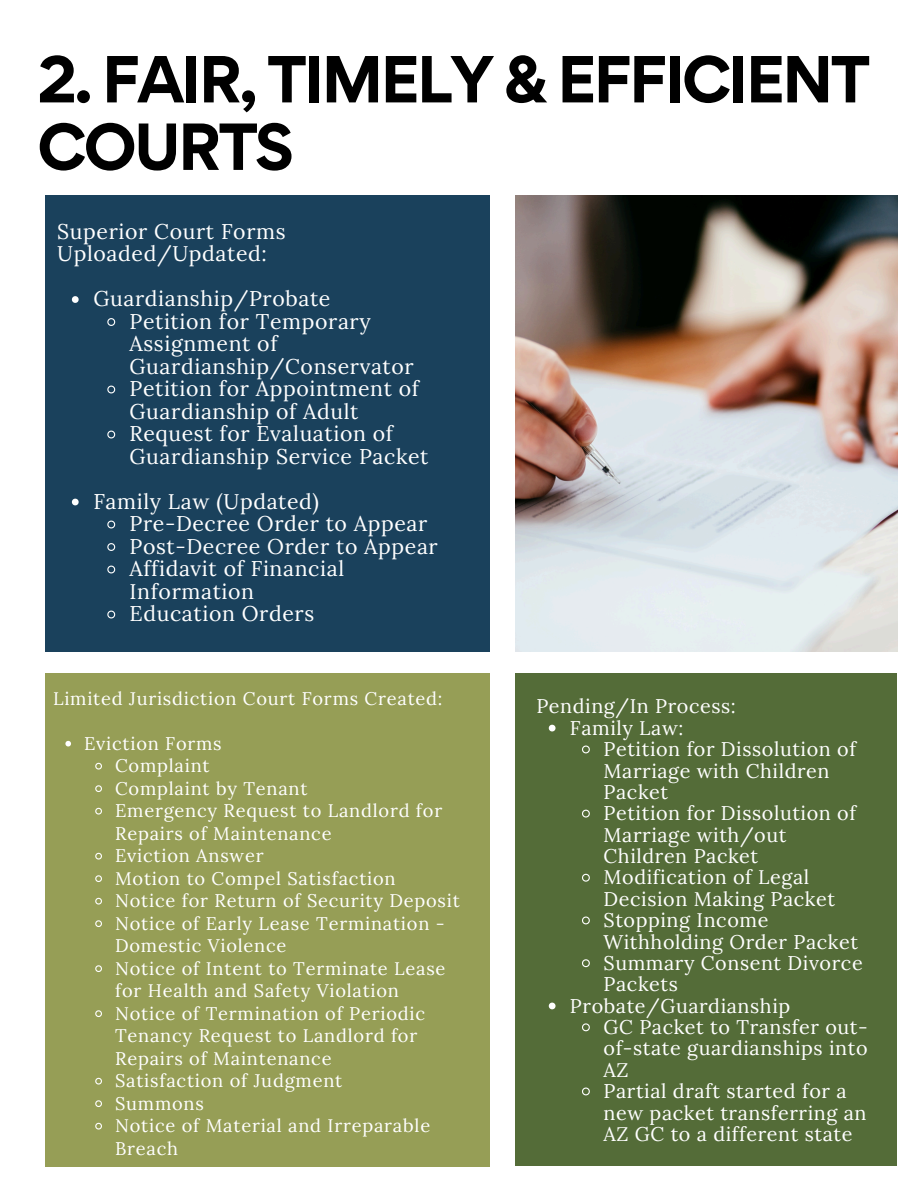
<style>
.page{position:relative;width:918px;height:1188px;background:#fff}
.page>*{position:absolute;margin:0;border:0;box-sizing:border-box;transform-origin:0 0}
.t1{font:700 59.25px/67.5px "Gordita";letter-spacing:-.05em;color:#000}
.t2{font:21.3px/22.5px "Lora";letter-spacing:.03em;color:#fff}
.t3{font:19.8px/21.3px "Lora";letter-spacing:.03em;color:#fff}
.t4{font:18.3px/22.5px "Lora";letter-spacing:.045em;color:#fff}
</style>
<div class="page">
<img style="left:516px;top:195px;width:381px;height:457px">
<div style="left:46px;top:195px;width:444px;height:456px;background:#1a415c"></div>
<div style="left:46px;top:673px;width:444px;height:493px;background:#969e56"></div>
<div style="left:516px;top:673px;width:381px;height:493px;background:#546c38"></div>
<svg style="left:72px;top:296px;width:7px;height:7px"></svg>
<svg style="left:107px;top:318px;width:9px;height:8px"></svg>
<svg style="left:107px;top:385px;width:9px;height:9px"></svg>
<svg style="left:107px;top:430px;width:9px;height:9px"></svg>
<svg style="left:72px;top:499px;width:7px;height:6px"></svg>
<svg style="left:107px;top:520px;width:9px;height:9px"></svg>
<svg style="left:107px;top:543px;width:9px;height:8px"></svg>
<svg style="left:107px;top:565px;width:9px;height:9px"></svg>
<svg style="left:107px;top:610px;width:9px;height:9px"></svg>
<svg style="left:65px;top:741px;width:6px;height:5px"></svg>
<svg style="left:95px;top:762px;width:7px;height:8px"></svg>
<svg style="left:95px;top:785px;width:7px;height:7px"></svg>
<svg style="left:95px;top:807px;width:7px;height:8px"></svg>
<svg style="left:95px;top:852px;width:7px;height:8px"></svg>
<svg style="left:95px;top:875px;width:7px;height:7px"></svg>
<svg style="left:95px;top:897px;width:7px;height:8px"></svg>
<svg style="left:95px;top:920px;width:7px;height:7px"></svg>
<svg style="left:95px;top:965px;width:7px;height:7px"></svg>
<svg style="left:95px;top:1010px;width:7px;height:7px"></svg>
<svg style="left:95px;top:1077px;width:7px;height:8px"></svg>
<svg style="left:95px;top:1100px;width:7px;height:7px"></svg>
<svg style="left:95px;top:1122px;width:7px;height:8px"></svg>
<svg style="left:549px;top:725px;width:7px;height:6px"></svg>
<svg style="left:582px;top:745px;width:8px;height:9px"></svg>
<svg style="left:582px;top:809px;width:8px;height:9px"></svg>
<svg style="left:582px;top:873px;width:8px;height:9px"></svg>
<svg style="left:582px;top:916px;width:8px;height:9px"></svg>
<svg style="left:582px;top:959px;width:8px;height:9px"></svg>
<svg style="left:549px;top:1003px;width:7px;height:6px"></svg>
<svg style="left:582px;top:1023px;width:8px;height:9px"></svg>
<svg style="left:582px;top:1087px;width:8px;height:9px"></svg>
<p class="t1" style="left:37px;top:45px;width:835px">2. FAIR, TIMELY &amp; EFFICIENT<br>COURTS</p>
<h1 class="t2" style="left:57px;top:220px;width:230px">Superior Court Forms<br>Uploaded/Updated:</h1>
<h2 class="t2" style="left:93px;top:287px;width:238px">Guardianship/Probate</h2>
<p class="t2" style="left:130px;top:310px;width:286px">Petition for Temporary<br>Assignment of<br>Guardianship/Conservator</p>
<p class="t2" style="left:130px;top:377px;width:291px">Petition for Appointment of<br>Guardianship of Adult</p>
<p class="t2" style="left:130px;top:422px;width:300px">Request for Evaluation of<br>Guardianship Service Packet</p>
<p class="t2" style="left:93px;top:490px;width:227px">Family Law (Updated)</p>
<p class="t2" style="left:130px;top:512px;width:299px">Pre-Decree Order to Appear</p>
<p class="t2" style="left:130px;top:535px;width:310px">Post-Decree Order to Appear</p>
<p class="t2" style="left:130px;top:557px;width:216px">Affidavit of Financial<br>Information</p>
<p class="t2" style="left:130px;top:602px;width:186px">Education Orders</p>
<p class="t4" style="left:53px;top:687px;width:391px">Limited Jurisdiction Court Forms Created:</p>
<p class="t4" style="left:84px;top:732px;width:139px">Eviction Forms</p>
<p class="t4" style="left:115px;top:754px;width:96px">Complaint</p>
<p class="t4" style="left:115px;top:777px;width:194px">Complaint by Tenant</p>
<p class="t4" style="left:115px;top:799px;width:329px">Emergency Request to Landlord for<br>Repairs of Maintenance</p>
<p class="t4" style="left:115px;top:844px;width:150px">Eviction Answer</p>
<p class="t4" style="left:115px;top:867px;width:282px">Motion to Compel Satisfaction</p>
<p class="t4" style="left:115px;top:889px;width:346px">Notice for Return of Security Deposit</p>
<p class="t4" style="left:115px;top:912px;width:331px">Notice of Early Lease Termination -<br>Domestic Violence</p>
<p class="t4" style="left:115px;top:957px;width:332px">Notice of Intent to Terminate Lease for Health and Safety Violation</p>
<p class="t4" style="left:115px;top:1002px;width:312px">Notice of Termination of Periodic<br>Tenancy Request to Landlord for<br>Repairs of Maintenance</p>
<p class="t4" style="left:115px;top:1069px;width:229px">Satisfaction of Judgment</p>
<p class="t4" style="left:115px;top:1092px;width:90px">Summons</p>
<p class="t4" style="left:115px;top:1114px;width:317px">Notice of Material and Irreparable<br>Breach</p>
<p class="t3" style="left:536px;top:696px;width:201px">Pending/In Process:</p>
<h2 class="t3" style="left:570px;top:717px;width:115px">Family Law:</h2>
<p class="t3" style="left:604px;top:738px;width:254px">Petition for Dissolution of<br>Marriage with Children<br>Packet</p>
<p class="t3" style="left:604px;top:802px;width:254px">Petition for Dissolution of<br>Marriage with/out<br>Children Packet</p>
<p class="t3" style="left:604px;top:867px;width:233px">Modification of Legal<br>Decision Making Packet</p>
<p class="t3" style="left:604px;top:909px;width:256px">Stopping Income<br>Withholding Order Packet</p>
<p class="t3" style="left:604px;top:952px;width:261px">Summary Consent Divorce<br>Packets</p>
<p class="t3" style="left:570px;top:995px;width:222px">Probate/Guardianship</p>
<p class="t3" style="left:604px;top:1016px;width:266px;text-align:justify">GC Packet to Transfer out&shy;of-state guardianships into AZ</p>
<p class="t3" style="left:604px;top:1080px;width:264px">Partial draft started for a new packet transferring an<br>AZ GC to a different state</p>
</div>
